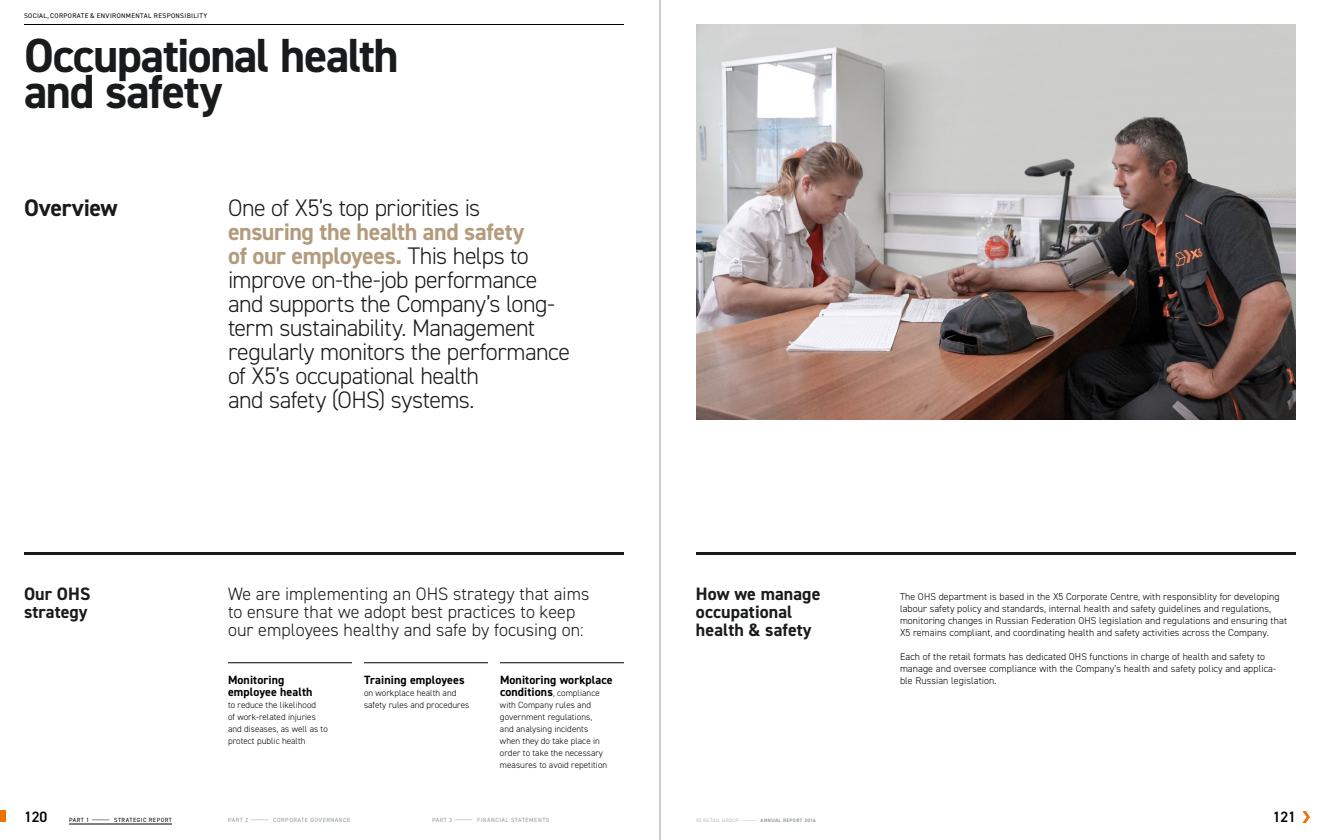
<style>
.page{position:relative;width:1320px;height:840px;background:#fff}
.page>*{position:absolute;margin:0;border:0;box-sizing:border-box;transform-origin:0 0}
.t1{font:700 48px/36px "DIN2014";letter-spacing:-.025em;color:#181a1b}
.t2{font:300 24px/24px "DIN2014";letter-spacing:-.025em;color:#181a1b}
.t3{font:700 24px "DIN2014";letter-spacing:-.02em;color:#181a1b}
.t4{font:300 18px/18px "DIN2014";letter-spacing:.005em;color:#181a1b}
.t5{font:700 18px/18px "DIN2014";letter-spacing:.005em;color:#181a1b}
.t6{font:600 15px "DIN2014";color:#000}
.t7{font:700 12px "DIN2014";letter-spacing:.01em;color:#000}
.t8{font:300 10px/12px "DIN2014";letter-spacing:.01em;color:#000}
.t9{font:300 9px/12px "DIN2014";letter-spacing:.005em;color:#000}
.t10{font:6.7px "DIN2014";letter-spacing:.05em;color:#000}
.t11{font:6px "DIN2014";letter-spacing:.08em;color:#909a9f}
.t12{font:6px "DIN2014";letter-spacing:.08em;color:#000}
.t13{font:700 5px "DIN2014";letter-spacing:.08em;color:#909a9f}
.s1{font-weight:700;color:#b39b7d}
.s2{font-weight:700;font-size:12px}
.s3{font-weight:300}
</style>
<div class="page">
<hr style="left:24px;top:24px;width:600px;height:1px;background:#000">
<hr style="left:24px;top:552px;width:600px;height:3px;background:#181a1b">
<hr style="left:696px;top:552px;width:600px;height:3px;background:#181a1b">
<img style="left:696px;top:24px;width:600px;height:396px">
<hr style="left:228px;top:662px;width:124px;height:1px;background:#000">
<hr style="left:364px;top:662px;width:124px;height:1px;background:#000">
<hr style="left:500px;top:662px;width:124px;height:1px;background:#000">
<svg style="left:1302px;top:811px;width:8px;height:12px"></svg>
<div style="left:0;top:810px;width:6px;height:12px;background:#ee7100"></div>
<hr style="left:660px;top:0;width:1px;height:840px;background:#909a9f">
<hr style="left:69px;top:824px;width:103px;height:1px;background:#000">
<p class="t10" style="left:24px;top:12px;width:185px">SOCIAL, CORPORATE &amp; ENVIRONMENTAL RESPONSIBILITY</p>
<h1 class="t1" style="left:24px;top:37px;width:376px">Occupational health and safety</h1>
<h2 class="t3" style="left:24px;top:192px;width:95px">Overview</h2>
<h2 class="t2" style="left:228px;top:196px;width:254px">One of X5’s top priorities is</h2>
<p class="t2" style="left:228px;top:220px;width:344px"><span class="s1">ensuring the health and safety<br>of our employees.</span> This helps to improve on-the-job performance and supports the Company’s long&shy;term sustainability. Management regularly monitors the performance of X5’s occupational health<br>and safety (OHS) systems.</p>
<h3 class="t5" style="left:24px;top:585px;width:68px">Our OHS strategy</h3>
<h3 class="t5" style="left:696px;top:585px;width:126px">How we manage occupational health &amp; safety</h3>
<h3 class="t4" style="left:228px;top:585px;width:363px">We are implementing an OHS strategy that aims to ensure that we adopt best practices to keep our employees healthy and safe by focusing on:</h3>
<p class="t8" style="left:900px;top:591px;width:389px">The OHS department is based in the X5 Corporate Centre, with responsiblity for developing labour safety policy and standards, internal health and safety guidelines and regulations, monitoring changes in Russian Federation OHS legislation and regulations and ensuring that X5 remains compliant, and coordinating health and safety activities across the Company.</p>
<p class="t8" style="left:900px;top:651px;width:378px">Each of the retail formats has dedicated OHS functions in charge of health and safety to manage and oversee compliance with the Company’s health and safety policy and applica-</p>
<p class="t7" style="left:228px;top:672px;width:58px">Monitoring</p>
<p class="t8" style="left:900px;top:675px;width:98px">ble Russian legislation.</p>
<p class="t7" style="left:228px;top:684px;width:86px">employee health</p>
<p class="t9" style="left:228px;top:699px;width:101px">to reduce the likelihood<br>of work-related injuries and diseases, as well as to protect public health</p>
<p class="t7" style="left:364px;top:672px;width:102px">Training employees</p>
<p class="t9" style="left:364px;top:687px;width:107px">on workplace health and safety rules and procedures</p>
<p class="t7" style="left:500px;top:672px;width:114px">Monitoring workplace</p>
<p class="t9" style="left:500px;top:687px;width:109px"><span class="s2">conditions</span>, compliance with Company rules and government regulations, and analysing incidents when they do take place in order to take the necessary measures to avoid repetition</p>
<h3 class="t6" style="left:24px;top:807px;width:25px">120</h3>
<p class="t12" style="left:69px;top:816px;width:104px">PART 1 — STRATEGIC REPORT</p>
<p class="t11" style="left:228px;top:816px;width:124px">PART 2 — CORPORATE GOVERNANCE</p>
<p class="t11" style="left:432px;top:816px;width:119px">PART 3 — FINANCIAL STATEMENTS</p>
<p class="t13" style="left:696px;top:817px;width:121px"><span class="s3">X5 RETAIL GROUP —</span>ANNUAL REPORT 2016</p>
<h3 class="t6" style="left:1273px;top:807px;width:25px">121</h3>
</div>
